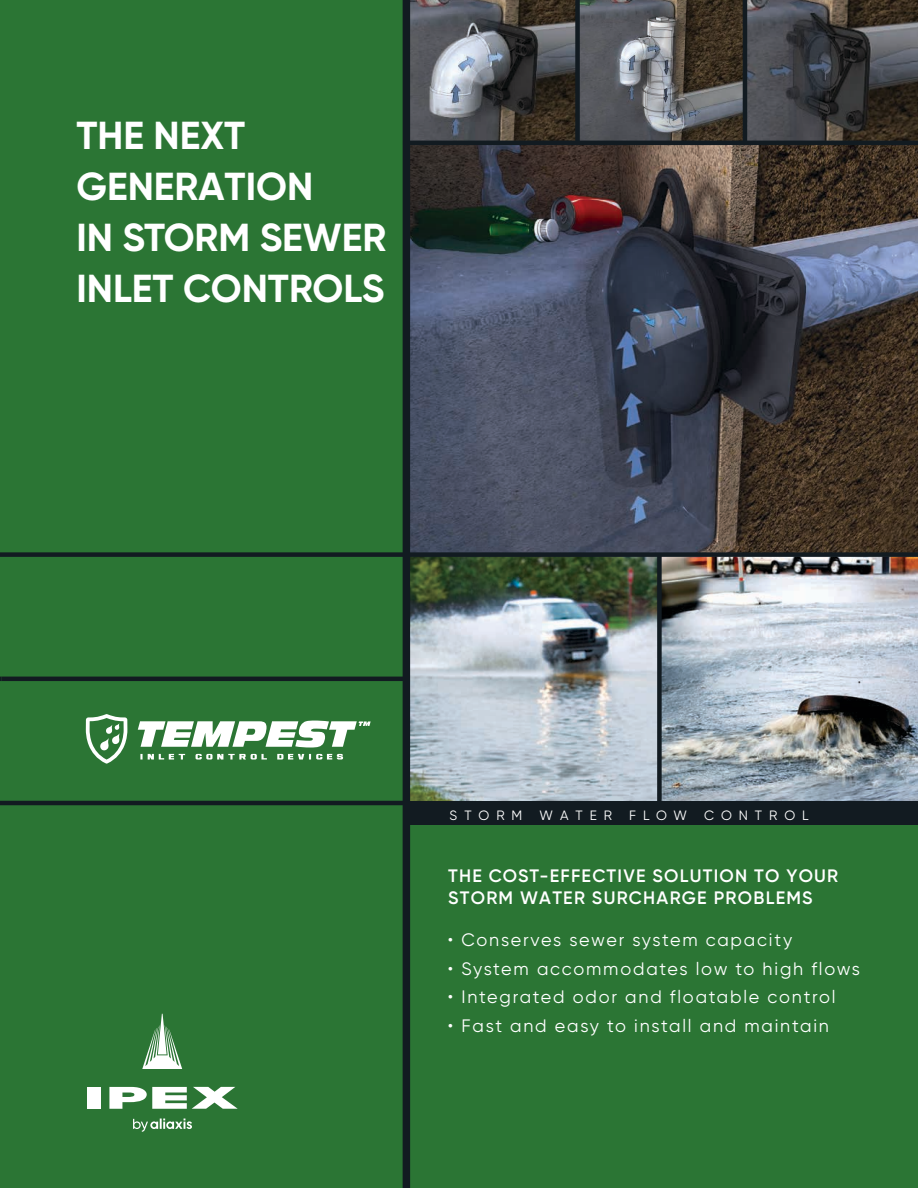
<style>
.page{position:relative;width:918px;height:1188px;background:#fff}
.page>*{position:absolute;margin:0;border:0;box-sizing:border-box;transform-origin:0 0}
.t1{font:700 39px/51px "Gilroy";color:#fff}
.t2{font:18px "Gilroy";letter-spacing:.1em;color:#fff}
.t3{font:600 18px/22.5px "Gilroy";letter-spacing:.07em;color:#fff}
.t4{font:13.5px "Gilroy";letter-spacing:.515em;color:#fff}
</style>
<div class="page">
<img style="left:410px;top:145px;width:508px;height:407px">
<img style="left:410px;top:557px;width:247px;height:244px">
<img style="left:662px;top:557px;width:256px;height:244px">
<div style="left:0;top:0;width:404px;height:803px;background:#2b7534"></div>
<div style="left:0;top:803px;width:918px;height:385px;background:#2b7534"></div>
<div style="left:657px;top:554px;width:5px;height:249px;background:#121b21"></div>
<hr style="left:1px;top:677px;width:405px;height:4px;background:#121b21">
<svg style="left:86px;top:714px;width:41px;height:50px"></svg>
<svg style="left:140px;top:754px;width:45px;height:6px"></svg>
<svg style="left:196px;top:754px;width:71px;height:6px"></svg>
<svg style="left:277px;top:754px;width:66px;height:6px"></svg>
<svg style="left:138px;top:721px;width:233px;height:27px"></svg>
<img style="left:747px;top:0;width:171px;height:141px">
<svg style="left:580px;top:0;width:163px;height:141px;background:#5e5d5c"></svg>
<img style="left:410px;top:0;width:165px;height:141px">
<hr style="left:743px;top:0;width:4px;height:143px;background:#121b21">
<div style="left:575px;top:0;width:5px;height:143px;background:#121b21"></div>
<hr style="left:403px;top:141px;width:515px;height:4px;background:#121b21">
<div style="left:0;top:552px;width:918px;height:5px;background:#121b21"></div>
<div style="left:406px;top:801px;width:512px;height:24px;background:#121b21"></div>
<hr style="left:0;top:801px;width:406px;height:4px;background:#121b21">
<div style="left:403px;top:0;width:7px;height:1188px;background:#121b21"></div>
<svg style="left:87px;top:1014px;width:151px;height:95px"></svg>
<svg style="left:133px;top:1118px;width:59px;height:14px"></svg>
<h1 class="t1" style="left:76px;top:110px;width:312px">THE NEXT<br>GENERATION<br>IN STORM SEWER<br>INLET CONTROLS</h1>
<p class="t4" style="left:450px;top:807px;width:74px">STORM</p>
<p class="t4" style="left:540px;top:807px;width:74px">WATER</p>
<p class="t4" style="left:629px;top:807px;width:59px">FLOW</p>
<p class="t4" style="left:704px;top:807px;width:106px">CONTROL</p>
<p class="t3" style="left:448px;top:864px;width:392px">THE COST-EFFECTIVE SOLUTION TO YOUR<br>STORM WATER SURCHARGE PROBLEMS</p>
<p class="t2" style="left:448px;top:929px;width:346px">• Conserves sewer system capacity</p>
<p class="t2" style="left:448px;top:958px;width:414px">• System accommodates low to high flows</p>
<p class="t2" style="left:448px;top:986px;width:389px">• Integrated odor and floatable control</p>
<p class="t2" style="left:448px;top:1015px;width:382px">• Fast and easy to install and maintain</p>
</div>
